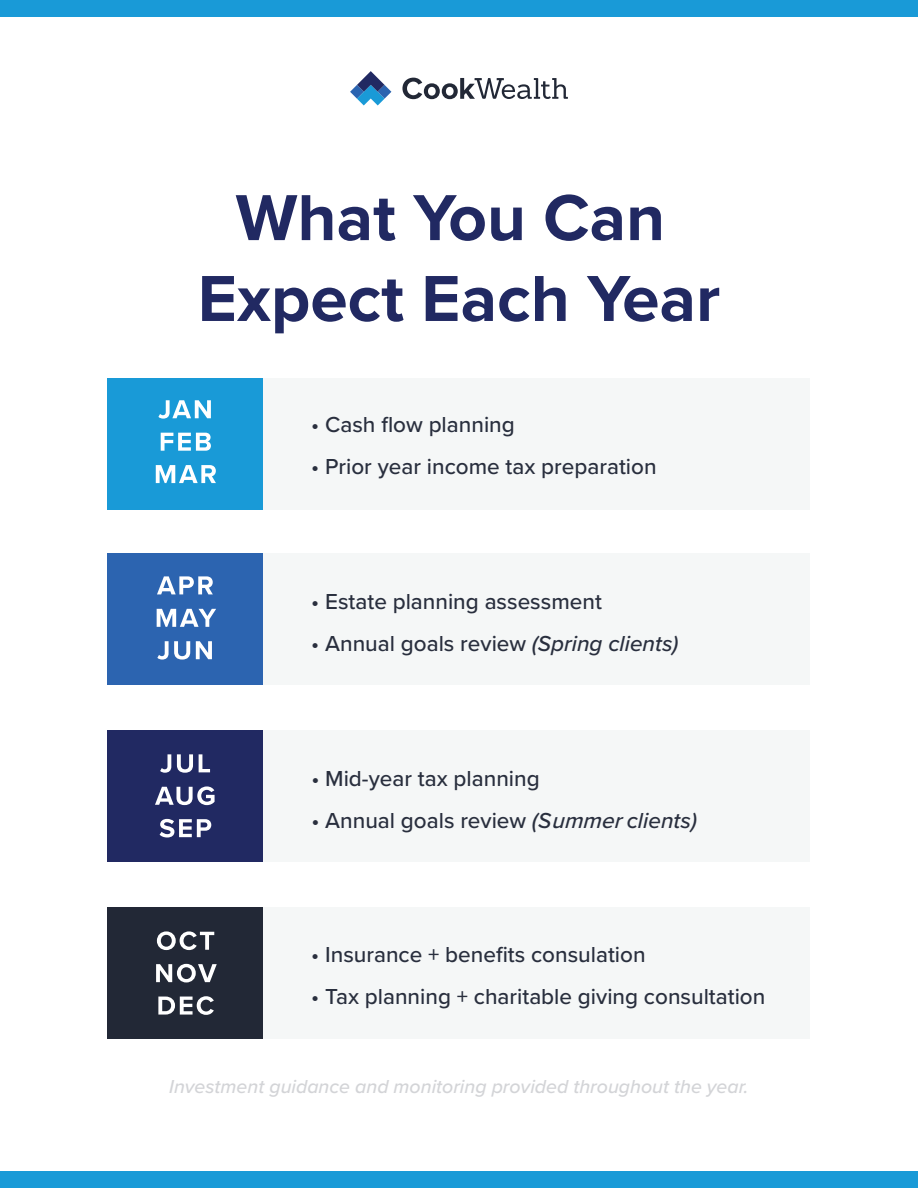
<style>
.page{position:relative;width:918px;height:1188px;background:#fff}
.page>*{position:absolute;margin:0;border:0;box-sizing:border-box;transform-origin:0 0}
.t1{font:700 67.35px/80.8px "Proxima Nova";color:#212962;text-align:center}
.t2{font:500 22.5px "Proxima Nova";color:#292f3e}
.t3{font:italic 500 19.5px "Proxima Nova";color:#d3d4d7}
.s1{font-style:italic}
</style>
<div class="page">
<div style="left:108px;top:378px;width:155px;height:132px;background:#199ad7"></div>
<div style="left:264px;top:378px;width:546px;height:132px;background:#f5f7f7"></div>
<svg style="left:158px;top:400px;width:53px;height:19px"></svg>
<svg style="left:161px;top:433px;width:50px;height:18px"></svg>
<svg style="left:156px;top:465px;width:60px;height:18px"></svg>
<div style="left:108px;top:554px;width:155px;height:131px;background:#2c64b0"></div>
<div style="left:263px;top:554px;width:546px;height:131px;background:#f5f7f7"></div>
<svg style="left:157px;top:576px;width:56px;height:18px"></svg>
<svg style="left:157px;top:609px;width:59px;height:18px"></svg>
<svg style="left:157px;top:641px;width:33px;height:19px"></svg>
<svg style="left:196px;top:641px;width:16px;height:18px"></svg>
<div style="left:108px;top:730px;width:155px;height:132px;background:#212962"></div>
<div style="left:263px;top:730px;width:546px;height:132px;background:#f5f7f7"></div>
<svg style="left:160px;top:754px;width:11px;height:19px"></svg>
<svg style="left:177px;top:754px;width:16px;height:19px"></svg>
<svg style="left:199px;top:754px;width:11px;height:18px"></svg>
<svg style="left:155px;top:786px;width:60px;height:19px"></svg>
<svg style="left:160px;top:819px;width:51px;height:19px"></svg>
<div style="left:108px;top:907px;width:155px;height:132px;background:#222836"></div>
<div style="left:263px;top:907px;width:546px;height:132px;background:#f5f7f7"></div>
<svg style="left:157px;top:931px;width:57px;height:19px"></svg>
<svg style="left:156px;top:964px;width:61px;height:18px"></svg>
<svg style="left:158px;top:996px;width:56px;height:19px"></svg>
<svg style="left:402px;top:78px;width:166px;height:21px"></svg>
<svg style="left:350px;top:71px;width:41px;height:34px"></svg>
<div style="left:0;top:0;width:918px;height:16px;background:#199ad7"></div>
<div style="left:0;top:1172px;width:918px;height:16px;background:#199ad7"></div>
<h1 class="t1" style="left:198px;top:176px;width:524px">What You Can<br>Expect Each Year</h1>
<p class="t2" style="left:311px;top:408px;width:205px">• Cash flow planning</p>
<p class="t2" style="left:311px;top:450px;width:347px">• Prior year income tax preparation</p>
<p class="t2" style="left:311px;top:585px;width:292px">• Estate planning assessment</p>
<p class="t2" style="left:311px;top:627px;width:369px">• Annual goals review <span class="s1">(Spring clients)</span></p>
<p class="t2" style="left:311px;top:762px;width:230px">• Mid-year tax planning</p>
<p class="t2" style="left:311px;top:804px;width:387px">• Annual goals review <span class="s1">(S</span><span class="s1">ummer</span><span class="s1">clients)</span></p>
<p class="t2" style="left:311px;top:937px;width:336px">• Insurance + benefits consulation</p>
<p class="t2" style="left:311px;top:979px;width:456px">• Tax planning + charitable giving consultation</p>
<p class="t3" style="left:169px;top:1072px;width:581px">Investment guidance and monitoring provided throughout the year.</p>
</div>
